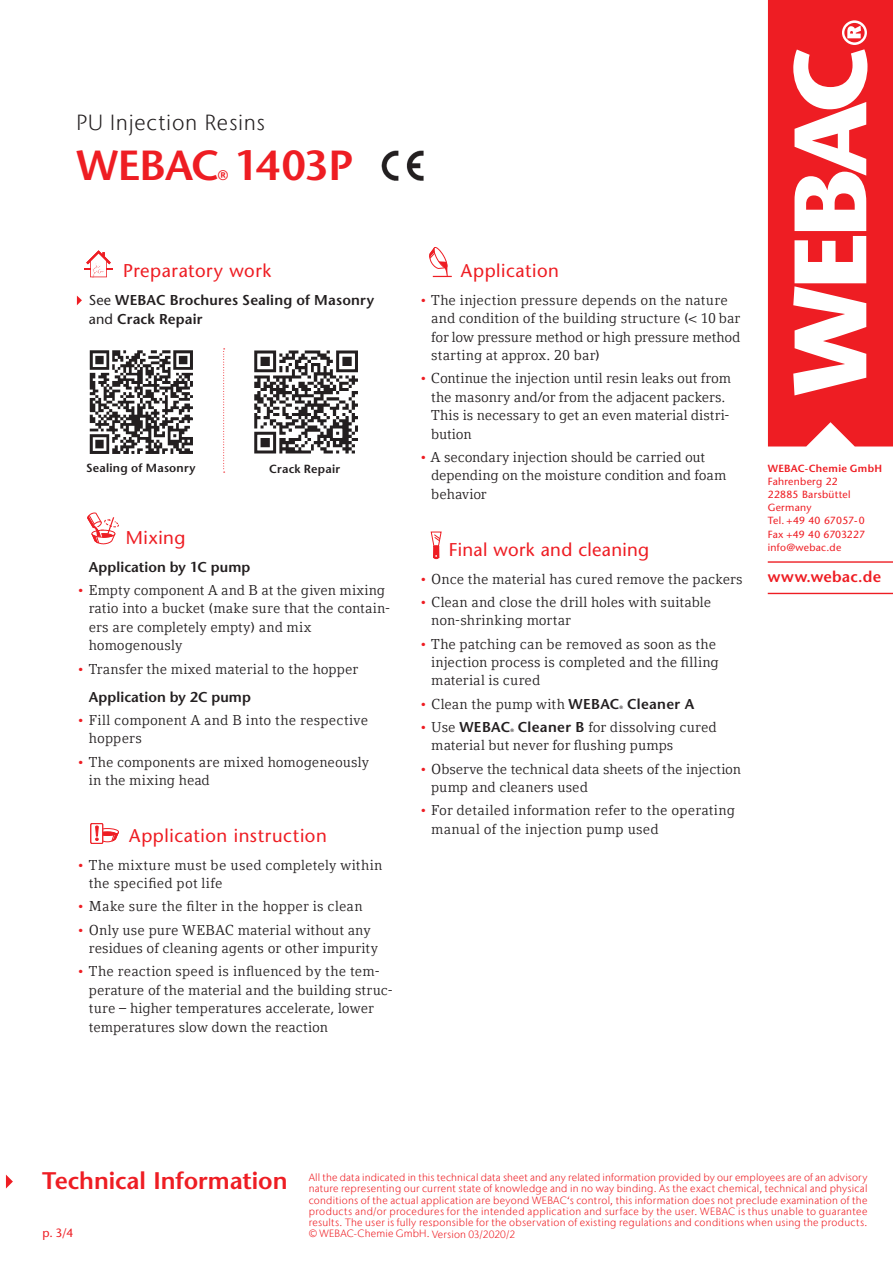
<style>
.page{position:relative;width:893px;height:1263px;background:#fff}
.page>*{position:absolute;margin:0;border:0;box-sizing:border-box;transform-origin:0 0}
.t1{font:600 42px "Stone Sans";letter-spacing:-.02em;color:#ee1d23}
.t2{font:600 24px "Stone Sans";letter-spacing:-.005em;color:#ee1d23}
.t3{font:300 21.9px "Stone Sans IIITC Com";letter-spacing:.035em;color:#231f20}
.t4{font:18.45px "Stone Sans";letter-spacing:.03em;color:#ee1d23}
.t5{font:600 15.45px "Stone Sans";letter-spacing:.02em;color:#ee1d23}
.t6{font:14.25px/18.5px "Compatil Letter LT Com";letter-spacing:.005em;color:#231f20}
.t7{font:600 14.25px/18.5px "Stone Sans";letter-spacing:.01em;color:#231f20}
.t8{font:600 13.8px "Stone Sans";color:#ee1d23}
.t9{font:12px "Stone Sans";color:#ee1d23}
.t10{font:600 11.7px "Stone Sans";letter-spacing:.02em;color:#231f20}
.t11{font:300 10.5px/11.2px "Stone Sans IIITC Com";letter-spacing:.02em;color:#ee1d23;text-align:justify}
.t12{font:10.35px/13.2px "Stone Sans";letter-spacing:.025em;color:#ee1d23}
.t13{font:600 10.35px "Stone Sans";letter-spacing:.025em;color:#ee1d23}
.t14{font:600 4.65px "Stone Sans";color:#231f20}
.s1{font-weight:400}
.s2{color:#ee1d23}
.s3{font-family:"Stone Sans";font-weight:600}
.s4{font-family:"Compatil Letter LT Com";font-weight:400;color:#ee1d23}
.s5{font-family:"Compatil Letter LT Com";font-weight:400}
</style>
<div class="page">
<svg style="left:429px;top:247px;width:22px;height:30px"></svg>
<div style="left:433px;top:546px;width:6px;height:12px;background:#ee1d23"></div>
<svg style="left:430px;top:531px;width:12px;height:17px"></svg>
<svg style="left:433px;top:555px;width:7px;height:4px"></svg>
<img style="left:381px;top:150px;width:43px;height:31px">
<svg style="left:84px;top:250px;width:29px;height:28px"></svg>
<svg style="left:77px;top:296px;width:5px;height:9px"></svg>
<svg style="left:87px;top:512px;width:32px;height:32px"></svg>
<div style="left:90px;top:823px;width:13px;height:21px;border:1px solid #ee1d23"></div>
<svg style="left:91px;top:823px;width:28px;height:20px"></svg>
<img style="left:89px;top:350px;width:104px;height:104px">
<img style="left:254px;top:350px;width:104px;height:104px">
<svg style="left:223px;top:348px;width:2px;height:125px"></svg>
<svg style="left:6px;top:1174px;width:7px;height:14px"></svg>
<hr style="left:768px;top:593px;width:125px;height:1px;background:#ee1d23">
<hr style="left:768px;top:561px;width:125px;height:2px;background:#ee1d23">
<svg style="left:768px;top:0;width:125px;height:446px;fill:#ee1d23"></svg>
<h3 class="t3" style="left:76px;top:109px;width:190px">PU Injection Resins</h3>
<h1 class="t1" style="left:76px;top:140px;width:279px">WEBAC 1403P</h1>
<p class="t8" style="left:218px;top:167px;width:12px">®</p>
<p class="t4" style="left:123px;top:260px;width:150px">Preparatory work</p>
<p class="t7" style="left:89px;top:291px;width:287px"><span class="s1">See</span> WEBAC Brochures Sealing of Masonry <span class="s1">and</span> Crack Repair</p>
<p class="t10" style="left:86px;top:460px;width:111px">Sealing of Masonry</p>
<p class="t10" style="left:269px;top:462px;width:73px">Crack Repair</p>
<p class="t4" style="left:126px;top:526px;width:61px">Mixing</p>
<p class="t7" style="left:89px;top:557px;width:163px">Application by 1C pump</p>
<p class="t6" style="left:89px;top:581px;width:303px;text-indent:-12px"><span class="s2">•</span> Empty component A and B at the given mixing ratio into a bucket (make sure that the contain&shy;ers are completely empty) and mix homogenously</p>
<p class="t6" style="left:77px;top:659px;width:283px"><span class="s2">•</span> Transfer the mixed material to the hopper</p>
<p class="t7" style="left:89px;top:687px;width:164px">Application by 2C pump</p>
<p class="t6" style="left:89px;top:711px;width:281px;text-indent:-12px"><span class="s2">•</span> Fill component A and B into the respective hoppers</p>
<p class="t6" style="left:89px;top:752px;width:282px;text-indent:-12px"><span class="s2">•</span> The components are mixed homogeneously in the mixing head</p>
<p class="t4" style="left:129px;top:824px;width:199px">Application instruction</p>
<p class="t6" style="left:89px;top:855px;width:295px;text-indent:-12px"><span class="s2">•</span> The mixture must be used completely within the specified pot life</p>
<p class="t6" style="left:77px;top:897px;width:287px"><span class="s2">•</span> Make sure the filter in the hopper is clean</p>
<p class="t6" style="left:89px;top:920px;width:291px;text-indent:-12px"><span class="s2">•</span> Only use pure WEBAC material without any residues of cleaning agents or other impurity</p>
<p class="t6" style="left:89px;top:962px;width:305px;text-indent:-12px"><span class="s2">•</span> The reaction speed is influenced by the tem&shy;perature of the material and the building struc&shy;ture – higher temperatures accelerate, lower temperatures slow down the reaction</p>
<p class="t4" style="left:461px;top:259px;width:100px">Application</p>
<p class="t6" style="left:431px;top:290px;width:311px;text-indent:-12px"><span class="s2">•</span> The injection pressure depends on the nature and condition of the building structure (&lt; 10 bar for low pressure method or high pressure method starting at approx. 20 bar)</p>
<p class="t6" style="left:431px;top:369px;width:301px;text-indent:-12px"><span class="s2">•</span> Continue the injection until resin leaks out from the masonry and/or from the adjacent packers.<br>This is necessary to get an even material distri&shy;bution</p>
<p class="t6" style="left:431px;top:448px;width:297px;text-indent:-12px"><span class="s2">•</span> A secondary injection should be carried out depending on the moisture condition and foam behavior</p>
<p class="t4" style="left:449px;top:538px;width:202px">Final work and cleaning</p>
<p class="t6" style="left:419px;top:569px;width:325px"><span class="s2">•</span> Once the material has cured remove the packers</p>
<p class="t6" style="left:431px;top:593px;width:281px;text-indent:-12px"><span class="s2">•</span> Clean and close the drill holes with suitable non-shrinking mortar</p>
<p class="t6" style="left:431px;top:634px;width:289px;text-indent:-12px"><span class="s2">•</span> The patching can be removed as soon as the injection process is completed and the filling material is cured</p>
<p class="t6" style="left:419px;top:695px;width:202px"><span class="s2">•</span> Clean the pump with <span class="s3">WEBAC</span></p>
<p class="t14" style="left:619px;top:704px;width:5px">®</p>
<p class="t7" style="left:627px;top:694px;width:69px">Cleaner A</p>
<p class="t7" style="left:419px;top:718px;width:92px"><span class="s4">•</span> <span class="s5">Use</span> WEBAC</p>
<p class="t14" style="left:510px;top:727px;width:5px">®</p>
<p class="t6" style="left:431px;top:718px;width:287px;text-indent:87px"><span class="s3">Cleaner B</span> for dissolving cured material but never for flushing pumps</p>
<p class="t6" style="left:431px;top:760px;width:311px;text-indent:-12px"><span class="s2">•</span> Observe the technical data sheets of the injection pump and cleaners used</p>
<p class="t6" style="left:431px;top:801px;width:305px;text-indent:-12px"><span class="s2">•</span> For detailed information refer to the operating manual of the injection pump used</p>
<p class="t13" style="left:768px;top:462px;width:116px">WEBAC-Chemie GmbH</p>
<p class="t12" style="left:768px;top:475px;width:99px">Fahrenberg 22<br>22885 Barsbüttel<br>Germany<br>Tel. +49 40 67057-0<br>Fax +49 40 6703227 info@webac.de</p>
<p class="t5" style="left:768px;top:568px;width:115px">www.webac.de</p>
<h2 class="t2" style="left:42px;top:1166px;width:247px">Technical Information</h2>
<p class="t9" style="left:43px;top:1226px;width:32px">p. 3/4</p>
<p class="t11" style="left:309px;top:1172px;width:560px">All the data indicated in this technical data sheet and any related information provided by our employees are of an advisory nature representing our current state of knowledge and in no way binding. As the exact chemical, technical and physical conditions of the actual application are beyond WEBAC‘s control, this information does not preclude examination of the products and/or procedures for the intended application and surface by the user. WEBAC is thus unable to guarantee results. The user is fully responsible for the observation of existing regulations and conditions when using the products. © WEBAC-Chemie GmbH. Version 03/2020/2</p>
</div>
